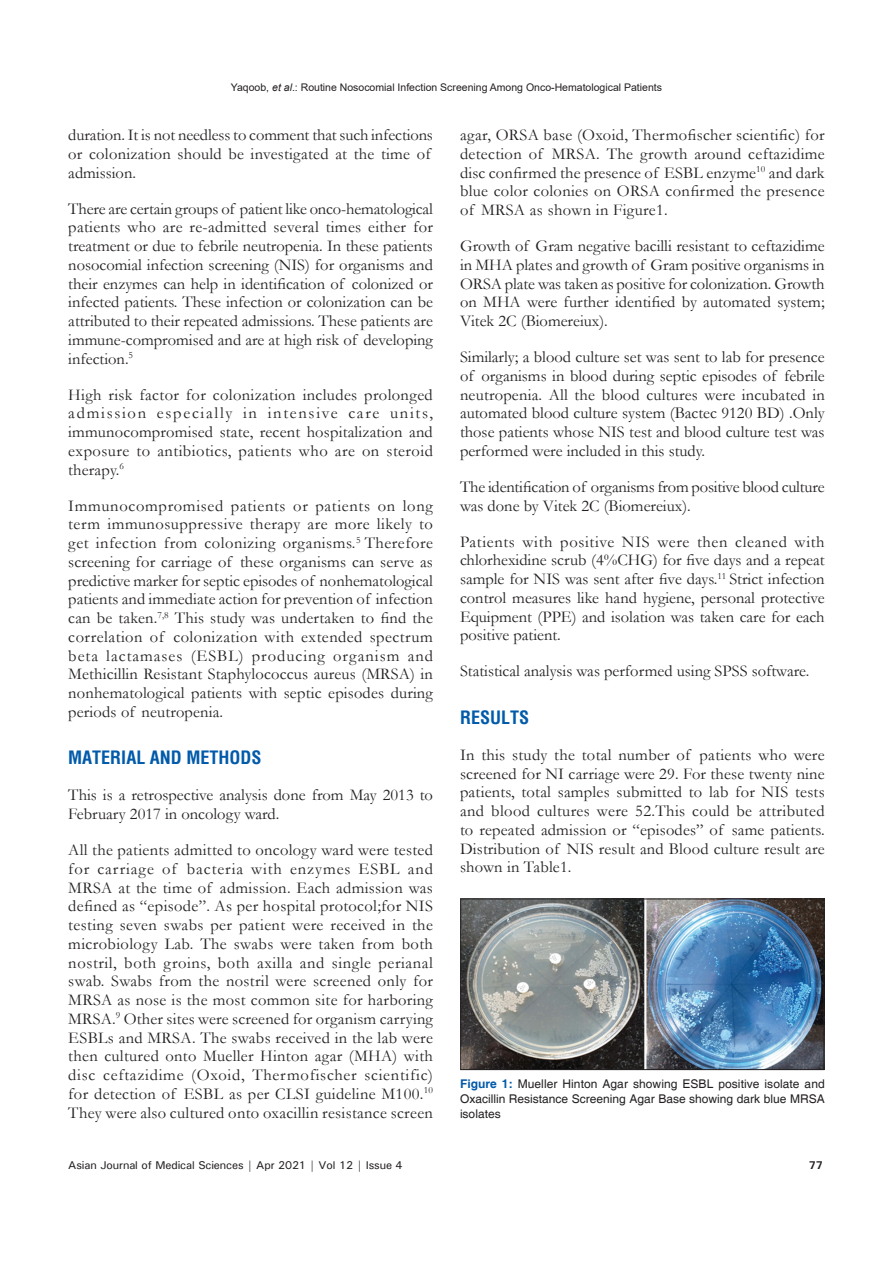
<style>
.page{position:relative;width:893px;height:1263px;background:#fff}
.page>*{position:absolute;margin:0;border:0;box-sizing:border-box;transform-origin:0 0}
.t1{font:700 condensed 18px "Helvetica";color:#015aaa}
.TX{font:16.5px/18.8px "Garamond";color:#231f20;text-align:justify}
.FGC{font:12px/15px "Helvetica";color:#231f20;text-align:justify}
.t2{font:500 11.25px "Univers";letter-spacing:-.01em;color:#231f20}
.t3{font:700 11.25px "Univers";color:#231f20}
.t4{font:10.5px "Arial";color:#231f20}
.s1{font-style:italic}
.s2{font-weight:700;color:#015aaa}
</style>
<div class="page">
<img style="left:462px;top:901px;width:360px;height:167px">
<div style="left:460px;top:899px;width:364px;height:171px;border:1px solid #231f20"></div>
<p class="t4" style="left:231px;top:80px;width:433px">Yaqoob, <span class="s1">et al</span>.: Routine Nosocomial Infection Screening Among Onco-Hematological Patients</p>
<p class="TX" style="left:68px;top:125px;width:366px;text-align:left">duration. It is not needless to comment that such infections or colonization should be investigated at the time of admission.</p>
<p class="TX" style="left:68px;top:199px;width:366px">There are certain groups of patient like onco-hematological patients who are re-admitted several times either for treatment or due to febrile neutropenia. In these patients nosocomial infection screening (NIS) for organisms and their enzymes can help in identification of colonized or infected patients. These infection or colonization can be attributed to their repeated admissions. These patients are immune-compromised and are at high risk of developing infection.<sup>5</sup></p>
<p class="TX" style="left:68px;top:385px;width:366px">High risk factor for colonization includes prolonged admission especially in intensive care units, immunocompromised state, recent hospitalization and exposure to antibiotics, patients who are on steroid therapy.<sup>6</sup></p>
<p class="TX" style="left:68px;top:496px;width:366px">Immunocompromised patients or patients on long term immunosuppressive therapy are more likely to get infection from colonizing organisms.<sup>5</sup> Therefore screening for carriage of these organisms can serve as predictive marker for septic episodes of nonhematological patients and immediate action for prevention of infection can be taken.<sup>7,8</sup> This study was undertaken to find the correlation of colonization with extended spectrum beta lactamases (ESBL) producing organism and Methicillin Resistant Staphylococcus aureus (MRSA) in nonhematological patients with septic episodes during periods of neutropenia.</p>
<h1 class="t1" style="left:68px;top:746px;width:195px">MATERIAL AND METHODS</h1>
<p class="TX" style="left:68px;top:785px;width:366px">This is a retrospective analysis done from May 2013 to<br>February 2017 in oncology ward.</p>
<p class="TX" style="left:68px;top:840px;width:366px">All the patients admitted to oncology ward were tested for carriage of bacteria with enzymes ESBL and MRSA at the time of admission. Each admission was defined as “episode”. As per hospital protocol;for NIS testing seven swabs per patient were received in the microbiology Lab. The swabs were taken from both nostril, both groins, both axilla and single perianal swab. Swabs from the nostril were screened only for MRSA as nose is the most common site for harboring MRSA.<sup>9</sup> Other sites were screened for organism carrying ESBLs and MRSA. The swabs received in the lab were then cultured onto Mueller Hinton agar (MHA) with disc ceftazidime (Oxoid, Thermofischer scientific) for detection of ESBL as per CLSI guideline M100.<sup>10<br></sup>They were also cultured onto oxacillin resistance screen</p>
<p class="TX" style="left:460px;top:125px;width:366px">agar, ORSA base (Oxoid, Thermofischer scientific) for detection of MRSA. The growth around ceftazidime disc confirmed the presence of ESBL enzyme<sup>10</sup> and dark blue color colonies on ORSA confirmed the presence of MRSA as shown in Figure1.</p>
<p class="TX" style="left:460px;top:236px;width:366px">Growth of Gram negative bacilli resistant to ceftazidime in MHA plates and growth of Gram positive organisms in ORSA plate was taken as positive for colonization. Growth on MHA were further identified by automated system; Vitek 2C (Biomereiux).</p>
<p class="TX" style="left:460px;top:347px;width:366px">Similarly; a blood culture set was sent to lab for presence of organisms in blood during septic episodes of febrile neutropenia. All the blood cultures were incubated in automated blood culture system (Bactec 9120 BD) .Only those patients whose NIS test and blood culture test was performed were included in this study.</p>
<p class="TX" style="left:460px;top:477px;width:366px">The identification of organisms from positive blood culture was done by Vitek 2C (Biomereiux).</p>
<p class="TX" style="left:460px;top:532px;width:366px">Patients with positive NIS were then cleaned with chlorhexidine scrub (4%CHG) for five days and a repeat sample for NIS was sent after five days.<sup>11</sup> Strict infection control measures like hand hygiene, personal protective Equipment (PPE) and isolation was taken care for each positive patient.</p>
<p class="TX" style="left:460px;top:661px;width:351px">Statistical analysis was performed using SPSS software.</p>
<h1 class="t1" style="left:460px;top:705px;width:71px">RESULTS</h1>
<p class="TX" style="left:460px;top:745px;width:366px">In this study the total number of patients who were screened for NI carriage were 29. For these twenty nine patients, total samples submitted to lab for NIS tests and blood cultures were 52.This could be attributed to repeated admission or “episodes” of same patients.<br>Distribution of NIS result and Blood culture result are shown in Table1.</p>
<p class="FGC" style="left:460px;top:1076px;width:366px"><span class="s2">Figure 1:</span> Mueller Hinton Agar showing ESBL positive isolate and Oxacillin Resistance Screening Agar Base showing dark blue MRSA isolates</p>
<p class="t2" style="left:68px;top:1157px;width:336px">Asian Journal of Medical Sciences | Apr 2021 | Vol 12 | Issue 4</p>
<p class="t3" style="left:809px;top:1157px;width:16px">77</p>
</div>
